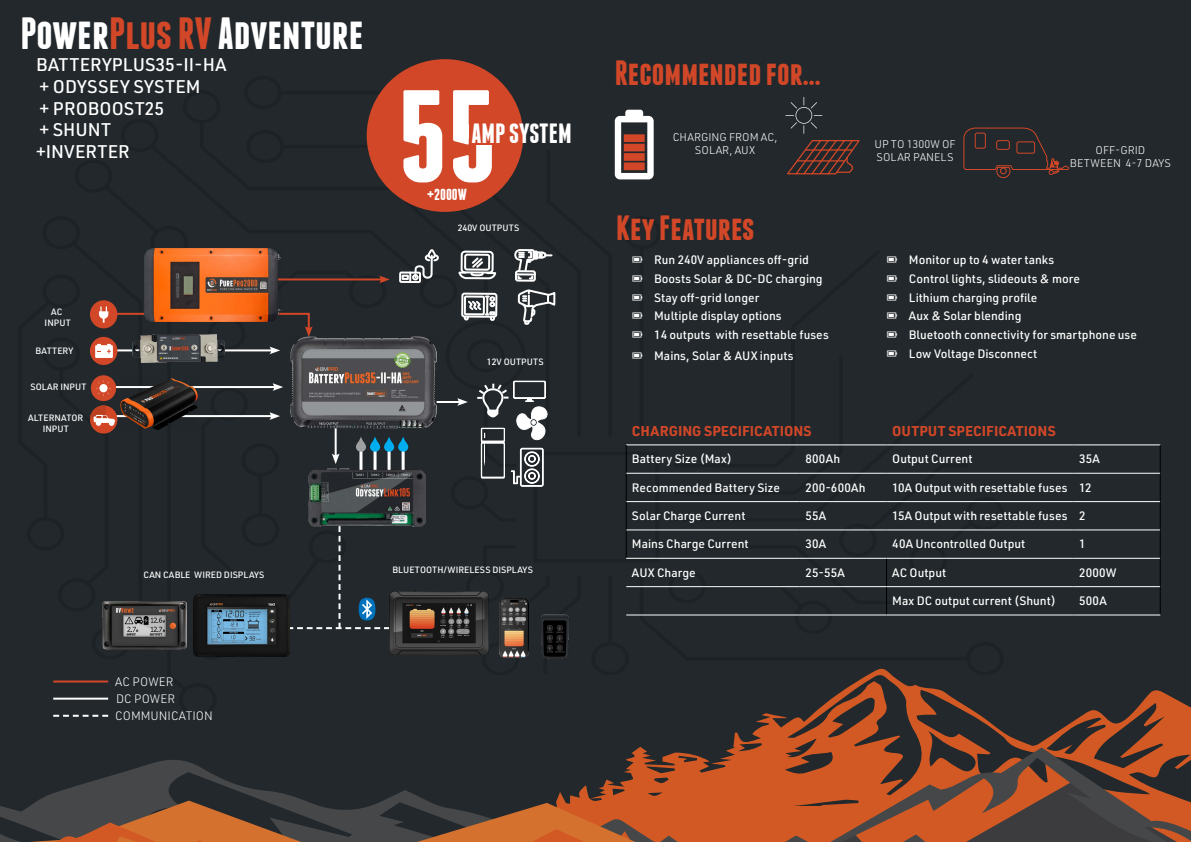
<style>
.page{position:relative;width:1191px;height:842px;background:#fff}
.page>*{position:absolute;margin:0;border:0;box-sizing:border-box;transform-origin:0 0}
.t1{font:700 130.5px "Franchise";color:#fff}
.t2{font:700 45px "Franchise";color:#fff}
.t3{font:700 35px "Franchise";color:#d14728}
.t4{font:700 27.8px "Franchise";color:#fff}
.t5{font:500 18px/21.6px "URWDIN";letter-spacing:.005em;color:#fff}
.t6{font:700 16px "Franchise";color:#fff}
.t7{font:700 14px "URWDIN";letter-spacing:.005em;color:#d14728}
.t8{font:500 12px/18.6px "URWDIN";color:#fff}
.t9{font:300 12px/17.3px "URWDIN";color:#fff}
.t10{font:500 12px "URWDIN";letter-spacing:.025em;color:#fff}
.t11{font:300 11px/13.2px "URWDIN";color:#fff;text-align:center}
.t12{font:500 9px/10.8px "URWDIN";letter-spacing:.005em;color:#fff;text-align:center}
.s1{color:#d14728}
</style>
<div class="page">
<div style="left:0;top:0;width:1191px;height:747px;background:#22282c"></div>
<div style="left:18px;top:76px;width:985px;height:640px;background:#22282c"></div>
<svg style="left:556px;top:667px;width:635px;height:80px;background:#43312a"></svg>
<svg style="left:0;top:747px;width:1191px;height:95px;background:#6f432f"></svg>
<svg style="left:615px;top:110px;width:38px;height:69px"></svg>
<svg style="left:785px;top:97px;width:37px;height:37px"></svg>
<svg style="left:787px;top:140px;width:72px;height:34px;background:#4c2f2a"></svg>
<svg style="left:963px;top:127px;width:106px;height:96px;background:#2b292b"></svg>
<hr style="left:626px;top:445px;width:173px;height:1px;background:#fff">
<hr style="left:799px;top:445px;width:87px;height:1px;background:#fff">
<hr style="left:886px;top:445px;width:187px;height:1px;background:#fff">
<hr style="left:1073px;top:445px;width:87px;height:1px;background:#fff">
<svg style="left:886px;top:559px;width:1px;height:56px"></svg>
<svg style="left:1160px;top:445px;width:1px;height:170px"></svg>
<hr style="left:626px;top:473px;width:173px;height:1px;background:#fff">
<hr style="left:799px;top:473px;width:87px;height:1px;background:#fff">
<hr style="left:886px;top:473px;width:187px;height:1px;background:#fff">
<hr style="left:1073px;top:473px;width:87px;height:1px;background:#fff">
<hr style="left:626px;top:501px;width:173px;height:1px;background:#fff">
<hr style="left:799px;top:501px;width:87px;height:1px;background:#fff">
<hr style="left:886px;top:501px;width:187px;height:1px;background:#fff">
<hr style="left:1073px;top:501px;width:87px;height:1px;background:#fff">
<hr style="left:626px;top:530px;width:173px;height:1px;background:#fff">
<hr style="left:799px;top:530px;width:87px;height:1px;background:#fff">
<hr style="left:886px;top:530px;width:187px;height:1px;background:#fff">
<hr style="left:1073px;top:530px;width:87px;height:1px;background:#fff">
<hr style="left:626px;top:558px;width:173px;height:1px;background:#fff">
<hr style="left:799px;top:558px;width:87px;height:1px;background:#fff">
<hr style="left:886px;top:558px;width:187px;height:1px;background:#fff">
<hr style="left:1073px;top:558px;width:87px;height:1px;background:#fff">
<hr style="left:626px;top:586px;width:173px;height:1px;background:#fff">
<hr style="left:799px;top:586px;width:87px;height:1px;background:#fff">
<hr style="left:886px;top:586px;width:187px;height:1px;background:#fff">
<hr style="left:1073px;top:586px;width:87px;height:1px;background:#fff">
<hr style="left:626px;top:615px;width:173px;height:1px;background:#fff">
<hr style="left:799px;top:615px;width:87px;height:1px;background:#fff">
<hr style="left:886px;top:615px;width:187px;height:1px;background:#fff">
<hr style="left:1073px;top:615px;width:87px;height:1px;background:#fff">
<div style="left:367px;top:59px;width:156px;height:153px;background:#d14728;border-radius:50%"></div>
<hr style="left:53px;top:698px;width:55px;height:2px;background:#fff">
<svg style="left:53px;top:715px;width:55px;height:2px"></svg>
<hr style="left:53px;top:680px;width:55px;height:2px;background:#d14728">
<hr style="left:436px;top:401px;width:25px;height:2px;background:#fff">
<svg style="left:457px;top:398px;width:11px;height:8px"></svg>
<div style="left:90px;top:300px;width:27px;height:28px;background:#d14728;border-radius:50%"></div>
<div style="left:91px;top:375px;width:25px;height:26px;background:#d14928;border-radius:50%"></div>
<div style="left:90px;top:337px;width:27px;height:28px;background:#d14728;border-radius:50%"></div>
<svg style="left:90px;top:405px;width:27px;height:29px"></svg>
<img style="left:90px;top:405px;width:4px;height:13px">
<div style="left:475px;top:380px;width:184px;height:182px;background:#22282c"></div>
<img style="left:541px;top:614px;width:27px;height:44px">
<img style="left:500px;top:598px;width:28px;height:59px">
<svg style="left:94px;top:248px;width:345px;height:460px;background:#2b3033"></svg>
<div style="left:399px;top:271px;width:22px;height:12px;border:2px solid #fff"></div>
<svg style="left:463px;top:296px;width:33px;height:25px"></svg>
<div style="left:461px;top:293px;width:36px;height:25px;border:2px solid #fff;border-radius:2px"></div>
<svg style="left:457px;top:256px;width:41px;height:24px"></svg>
<div style="left:464px;top:254px;width:26px;height:17px;border:2px solid #fff;border-radius:2px"></div>
<div style="left:460px;top:251px;width:34px;height:23px;border:2px solid #fff;border-radius:3px"></div>
<svg style="left:513px;top:248px;width:38px;height:33px"></svg>
<div style="left:515px;top:270px;width:21px;height:12px;border:2px solid #fff;border-radius:2px"></div>
<svg style="left:517px;top:289px;width:39px;height:35px"></svg>
<img style="left:121px;top:378px;width:77px;height:51px">
<img style="left:145px;top:249px;width:136px;height:72px">
<img style="left:308px;top:468px;width:117px;height:58px">
<img style="left:390px;top:591px;width:98px;height:64px">
<img style="left:291px;top:337px;width:145px;height:91px">
<svg style="left:632px;top:257px;width:10px;height:6px"></svg>
<svg style="left:632px;top:275px;width:10px;height:7px"></svg>
<svg style="left:632px;top:294px;width:10px;height:6px"></svg>
<svg style="left:632px;top:313px;width:10px;height:6px"></svg>
<svg style="left:632px;top:331px;width:10px;height:6px"></svg>
<svg style="left:632px;top:352px;width:10px;height:7px"></svg>
<svg style="left:887px;top:257px;width:10px;height:6px"></svg>
<svg style="left:887px;top:275px;width:10px;height:7px"></svg>
<svg style="left:887px;top:294px;width:10px;height:6px"></svg>
<svg style="left:887px;top:313px;width:10px;height:6px"></svg>
<svg style="left:887px;top:331px;width:10px;height:6px"></svg>
<svg style="left:887px;top:350px;width:10px;height:6px"></svg>
<h2 class="t2" style="left:20px;top:12px;width:345px">Power<span class="s1">Plus RV</span> Adventure</h2>
<h3 class="t5" style="left:36px;top:54px;width:192px">BATTERYPLUS35-II-HA + ODYSSEY SYSTEM<br>+ PROBOOST25<br>+ SHUNT<br>+INVERTER</h3>
<p class="t12" style="left:45px;top:306px;width:28px">AC<br>INPUT</p>
<p class="t12" style="left:35px;top:345px;width:39px">BATTERY</p>
<p class="t12" style="left:30px;top:381px;width:58px">SOLAR INPUT</p>
<p class="t12" style="left:28px;top:412px;width:57px">ALTERNATOR<br>INPUT</p>
<h1 class="t1" style="left:398px;top:75px;width:101px">55</h1>
<h3 class="t4" style="left:471px;top:121px;width:102px">AMP SYSTEM</h3>
<h3 class="t6" style="left:427px;top:187px;width:41px">+2000W</h3>
<p class="t12" style="left:458px;top:222px;width:63px">240V OUTPUTS</p>
<p class="t12" style="left:487px;top:356px;width:58px">12V OUTPUTS</p>
<p class="t12" style="left:143px;top:569px;width:123px">CAN CABLE WIRED DISPLAYS</p>
<p class="t9" style="left:115px;top:672px;width:99px">AC POWER<br>DC POWER<br>COMMUNICATION</p>
<p class="t12" style="left:392px;top:564px;width:142px">BLUETOOTH/WIRELESS DISPLAYS</p>
<h3 class="t3" style="left:615px;top:57px;width:207px">Recommended for...</h3>
<p class="t11" style="left:672px;top:130px;width:106px">CHARGING FROM AC,<br>SOLAR, AUX</p>
<p class="t11" style="left:874px;top:137px;width:83px;text-align:left">UP TO 1300W OF<br>SOLAR PANELS</p>
<p class="t11" style="left:1070px;top:143px;width:102px">OFF-GRID<br>BETWEEN 4-7 DAYS</p>
<h3 class="t3" style="left:616px;top:212px;width:140px">Key Features</h3>
<p class="t8" style="left:654px;top:250px;width:176px">Run 240V appliances off-grid<br>Boosts Solar &amp; DC-DC charging<br>Stay off-grid longer<br>Multiple display options<br>14 outputs with resettable fuses</p>
<p class="t8" style="left:654px;top:346px;width:141px">Mains, Solar &amp; AUX inputs</p>
<p class="t8" style="left:909px;top:250px;width:229px">Monitor up to 4 water tanks<br>Control lights, slideouts &amp; more<br>Lithium charging profile<br>Aux &amp; Solar blending<br>Bluetooth connectivity for smartphone use<br>Low Voltage Disconnect</p>
<p class="t7" style="left:632px;top:421px;width:181px">CHARGING SPECIFICATIONS</p>
<p class="t7" style="left:892px;top:421px;width:165px">OUTPUT SPECIFICATIONS</p>
<p class="t8" style="left:632px;top:449px;width:102px">Battery Size (Max)</p>
<p class="t8" style="left:805px;top:449px;width:36px">800Ah</p>
<p class="t8" style="left:892px;top:449px;width:82px">Output Current</p>
<p class="t8" style="left:1079px;top:449px;width:22px">35A</p>
<p class="t8" style="left:632px;top:478px;width:150px">Recommended Battery Size</p>
<p class="t10" style="left:805px;top:479px;width:62px">200-600Ah</p>
<p class="t8" style="left:892px;top:478px;width:201px">10A Output with resettable fuses 12</p>
<p class="t8" style="left:632px;top:506px;width:115px">Solar Charge Current</p>
<p class="t8" style="left:805px;top:506px;width:22px">55A</p>
<p class="t8" style="left:892px;top:506px;width:195px">15A Output with resettable fuses 2</p>
<p class="t8" style="left:632px;top:534px;width:118px">Mains Charge Current</p>
<p class="t8" style="left:805px;top:534px;width:22px">30A</p>
<p class="t8" style="left:892px;top:534px;width:135px">40A Uncontrolled Output</p>
<p class="t8" style="left:1079px;top:534px;width:8px">1</p>
<p class="t8" style="left:632px;top:563px;width:65px">AUX Charge</p>
<p class="t8" style="left:805px;top:563px;width:41px">25-55A</p>
<p class="t8" style="left:892px;top:563px;width:55px">AC Output</p>
<p class="t8" style="left:1079px;top:563px;width:39px">2000W</p>
<p class="t8" style="left:892px;top:591px;width:165px">Max DC output current (Shunt)</p>
<p class="t8" style="left:1079px;top:591px;width:29px">500A</p>
</div>
